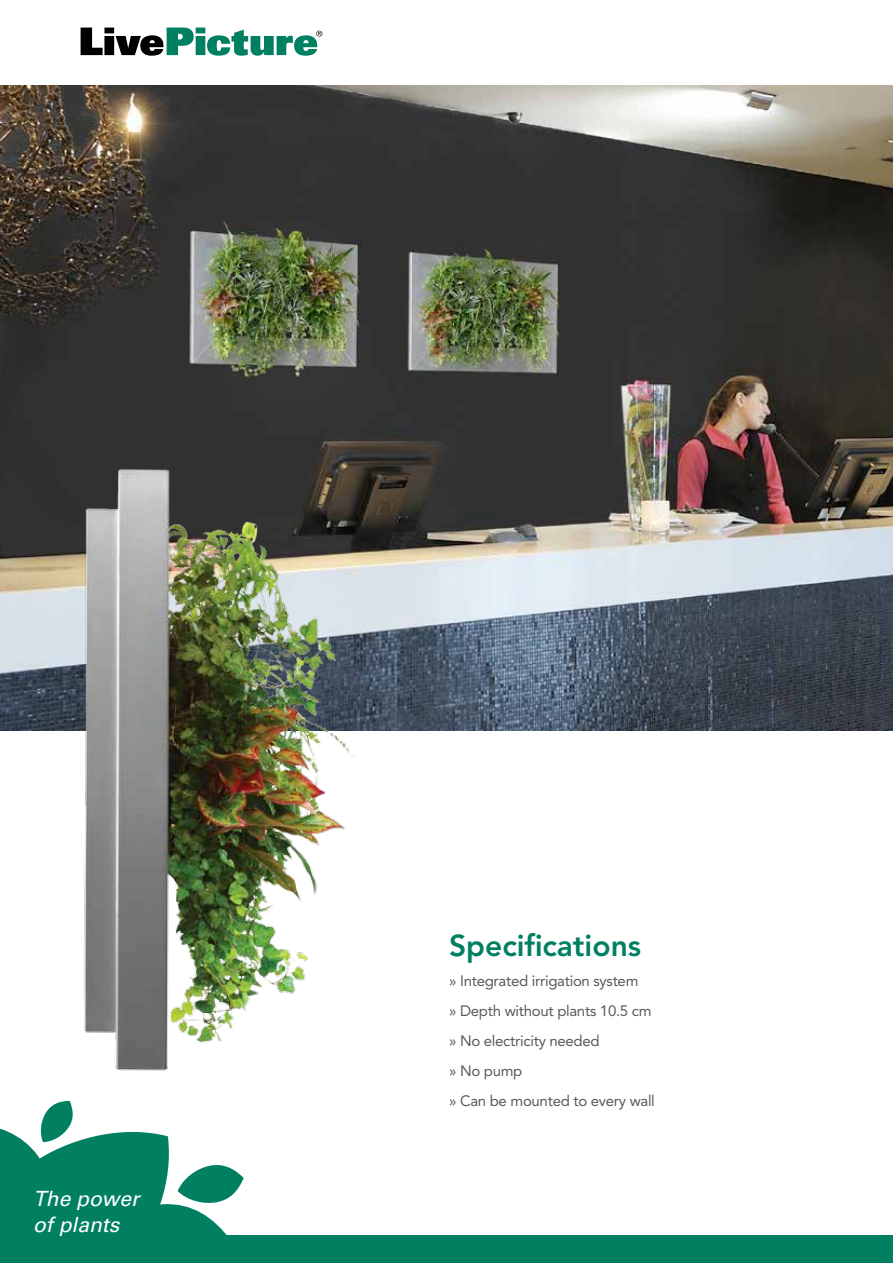
<style>
.page{position:relative;width:893px;height:1263px;background:#fff}
.page>*{position:absolute;margin:0;border:0;box-sizing:border-box;transform-origin:0 0}
.t1{font:800 30px "Avenir";color:#008061}
.t2{font:italic 21px/25.2px "Univers";color:#fff}
.t3{font:15px/30px "Avenir";letter-spacing:-.02em;color:#58595b}
</style>
<div class="page">
<img style="left:0;top:85px;width:893px;height:645px">
<img style="left:0;top:391px;width:389px;height:710px">
<svg style="left:81px;top:28px;width:241px;height:28px"></svg>
<div style="left:0;top:1235px;width:893px;height:28px;background:#008061"></div>
<svg style="left:0;top:1101px;width:244px;height:134px"></svg>
<h2 class="t2" style="left:33px;top:1186px;width:108px">The power of plants</h2>
<h1 class="t1" style="left:449px;top:928px;width:194px">Specifications</h1>
<p class="t3" style="left:449px;top:966px;width:207px">» Integrated irrigation system<br>» Depth without plants 10.5 cm » No electricity needed<br>» No pump<br>» Can be mounted to every wall</p>
</div>
